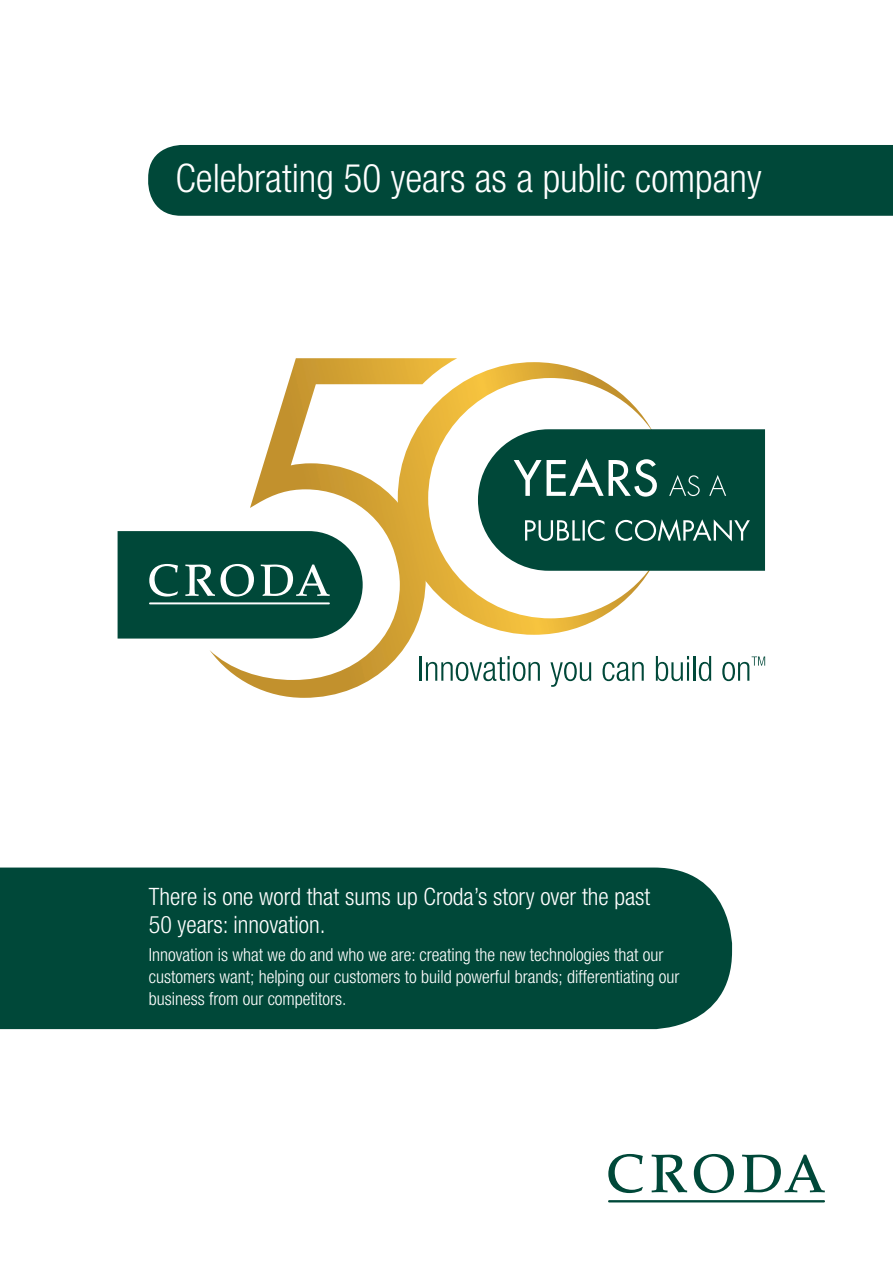
<style>
.page{position:relative;width:893px;height:1263px;background:#fff}
.page>*{position:absolute;margin:0;border:0;box-sizing:border-box;transform-origin:0 0}
.t1{font:300 condensed 39.45px "Helvetica Neue";color:#fff}
.t2{font:300 condensed 24px/28px "Helvetica Neue";color:#fff}
.t3{font:300 condensed 18px/21.9px "Helvetica Neue";color:#fff}
</style>
<div class="page">
<svg style="left:118px;top:531px;width:92px;height:107px;background:#135547"></svg>
<img style="left:457px;top:362px;width:195px;height:273px">
<img style="left:210px;top:358px;width:247px;height:340px">
<svg style="left:478px;top:429px;width:287px;height:142px;background:#215f52"></svg>
<hr style="left:420px;top:656px;width:2px;height:25px;background:#004839">
<svg style="left:426px;top:656px;width:114px;height:25px"></svg>
<svg style="left:550px;top:662px;width:41px;height:25px"></svg>
<svg style="left:602px;top:662px;width:42px;height:19px"></svg>
<svg style="left:656px;top:656px;width:33px;height:25px"></svg>
<hr style="left:693px;top:656px;width:2px;height:25px;background:#004839">
<svg style="left:699px;top:656px;width:12px;height:25px"></svg>
<svg style="left:722px;top:656px;width:43px;height:25px"></svg>
<svg style="left:608px;top:1154px;width:35px;height:39px"></svg>
<svg style="left:652px;top:1155px;width:35px;height:37px"></svg>
<svg style="left:694px;top:1154px;width:40px;height:39px"></svg>
<svg style="left:742px;top:1155px;width:83px;height:37px"></svg>
<hr style="left:608px;top:1200px;width:217px;height:2px;background:#004839">
<div style="left:0;top:867px;width:732px;height:162px;background:#004839"></div>
<div style="left:148px;top:145px;width:745px;height:71px;background:#004839"></div>
<p class="t1" style="left:175px;top:155px;width:588px">Celebrating 50 years as a public company</p>
<p class="t2" style="left:149px;top:882px;width:503px">There is one word that sums up Croda’s story over the past<br>50 years: innovation.</p>
<p class="t3" style="left:149px;top:943px;width:532px">Innovation is what we do and who we are: creating the new technologies that our customers want; helping our customers to build powerful brands; differentiating our business from our competitors.</p>
</div>
